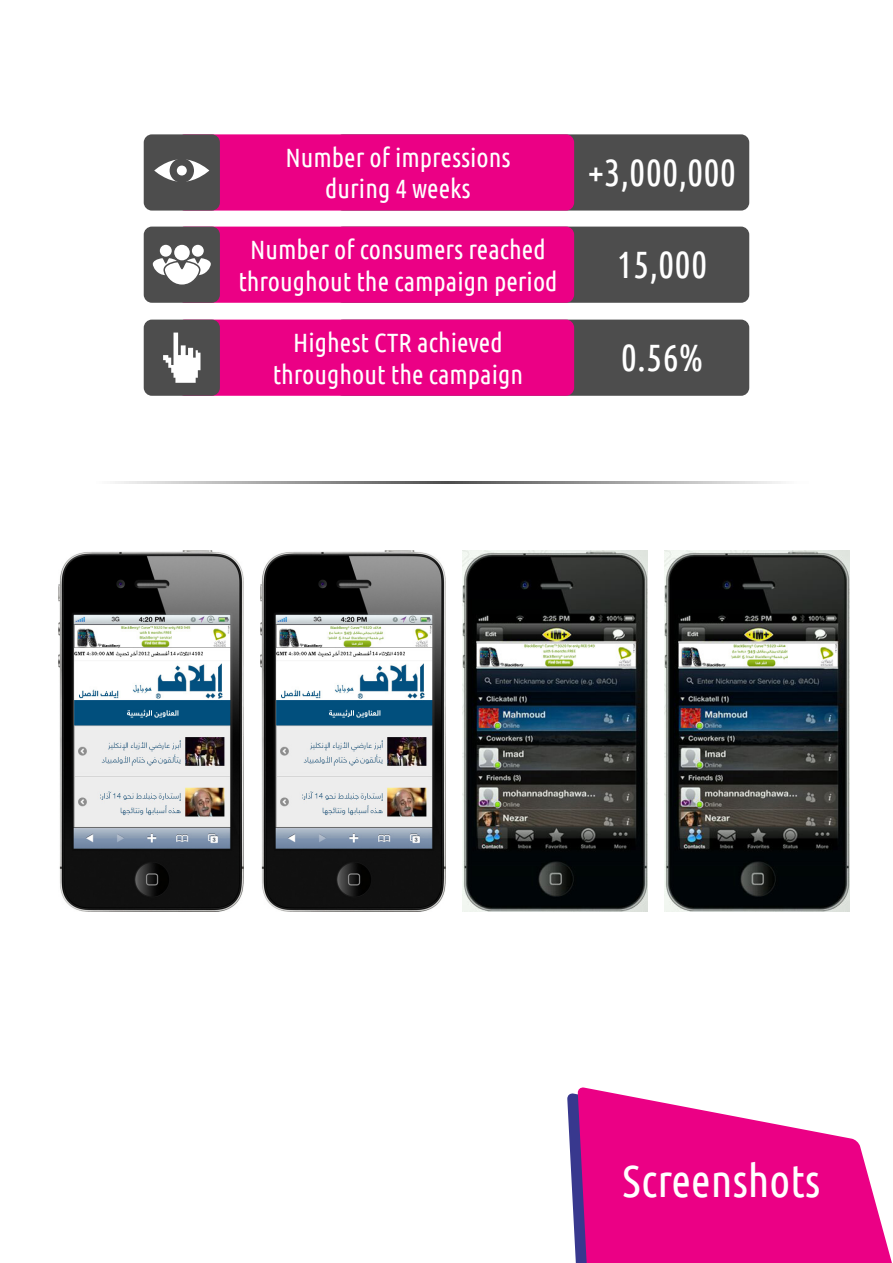
<style>
.page{position:relative;width:893px;height:1263px;background:#fff}
.page>*{position:absolute;margin:0;border:0;box-sizing:border-box;transform-origin:0 0}
.t1{font:45px "Ubuntu Condensed";color:#fff}
.t2{font:38.1px "Ubuntu Condensed";color:#fff}
.t3{font:26.4px/31.7px "Ubuntu Condensed";color:#fff;text-align:center}
</style>
<div class="page">
<svg style="left:567px;top:1093px;width:11px;height:170px;fill:#38388e"></svg>
<svg style="left:578px;top:1087px;width:314px;height:176px;fill:#eb0085"></svg>
<svg style="left:115px;top:482px;width:666px;height:1px"></svg>
<div style="left:335px;top:134px;width:414px;height:77px;background:#4d4d4d;border-radius:8px"></div>
<div style="left:177px;top:134px;width:397px;height:77px;background:#eb0085;border-radius:8px"></div>
<div style="left:144px;top:134px;width:76px;height:77px;background:#4d4d4d;border-radius:8px"></div>
<svg style="left:154px;top:159px;width:55px;height:23px"></svg>
<div style="left:170px;top:158px;width:24px;height:25px;background:#4d4d4d;border-radius:50%"></div>
<div style="left:177px;top:166px;width:10px;height:9px;background:#fff;border-radius:50%"></div>
<div style="left:335px;top:227px;width:414px;height:76px;background:#4d4d4d;border-radius:8px"></div>
<div style="left:177px;top:227px;width:397px;height:76px;background:#eb0085;border-radius:8px"></div>
<div style="left:144px;top:227px;width:76px;height:76px;background:#4d4d4d;border-radius:8px"></div>
<svg style="left:153px;top:244px;width:58px;height:41px"></svg>
<div style="left:335px;top:320px;width:414px;height:76px;background:#4d4d4d;border-radius:8px"></div>
<div style="left:177px;top:320px;width:397px;height:76px;background:#eb0085;border-radius:8px"></div>
<div style="left:144px;top:320px;width:76px;height:76px;background:#4d4d4d;border-radius:8px"></div>
<svg style="left:163px;top:333px;width:37px;height:50px"></svg>
<img style="left:261px;top:551px;width:184px;height:361px">
<img style="left:59px;top:551px;width:184px;height:361px">
<img style="left:665px;top:551px;width:184px;height:360px">
<img style="left:463px;top:551px;width:184px;height:360px">
<p class="t3" style="left:285px;top:141px;width:227px">Number of impressions during 4 weeks</p>
<p class="t3" style="left:238px;top:233px;width:321px">Number of consumers reached throughout the campaign period</p>
<p class="t3" style="left:273px;top:326px;width:252px">Highest CTR achieved throughout the campaign</p>
<h2 class="t2" style="left:588px;top:149px;width:150px">+3,000,000</h2>
<h2 class="t2" style="left:617px;top:241px;width:92px">15,000</h2>
<h2 class="t2" style="left:621px;top:334px;width:84px">0.56%</h2>
<h1 class="t1" style="left:622px;top:1153px;width:199px">Screenshots</h1>
</div>
